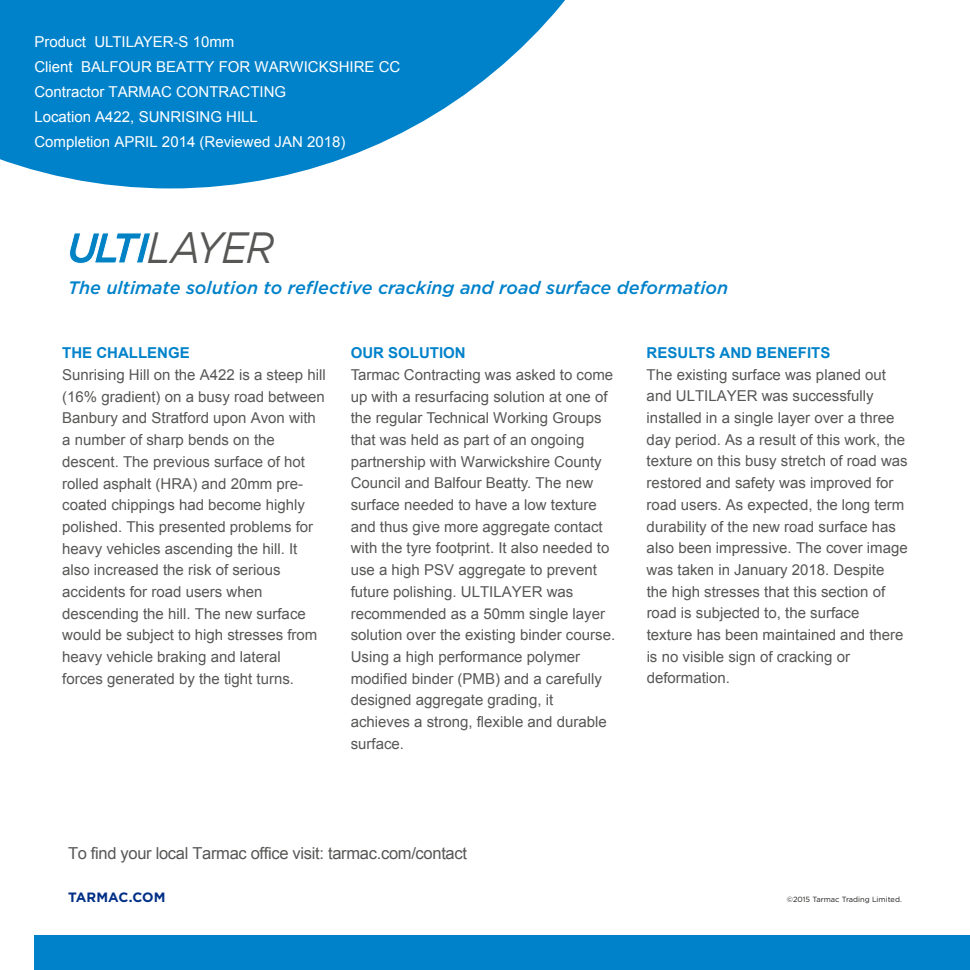
<style>
.page{position:relative;width:970px;height:970px;background:#fff}
.page>*{position:absolute;margin:0;border:0;box-sizing:border-box;transform-origin:0 0}
.t1{font:italic 43.8px "Gotham";letter-spacing:-.03em;color:#575756;scale:.9 1}
.t2{font:italic 500 18px "Gotham";color:#0082ca}
.t3{font:16.5px "Arial";letter-spacing:-.02em;color:#575756}
.t4{font:15px/21.8px "Arial";color:#575756}
.t5{font:15px/25px "Arial";color:#fff}
.t6{font:700 15px "Arial";color:#0082ca}
.t7{font:700 13.5px "Gotham";letter-spacing:.005em;color:#002f87}
.t8{font:7.5px "Gotham";color:#1d1d1b}
</style>
<div class="page">
<svg style="left:0;top:0;width:565px;height:188px;fill:#0082ca"></svg>
<div style="left:34px;top:935px;width:935px;height:34px;background:#0082ca"></div>
<svg style="left:69px;top:233px;width:82px;height:31px"></svg>
<p class="t5" style="left:34px;top:29px;width:367px">Product ULTILAYER-S 10mm<br>Client BALFOUR BEATTY FOR WARWICKSHIRE CC Contractor TARMAC CONTRACTING<br>Location A422, SUNRISING HILL<br>Completion APRIL 2014 (Reviewed JAN 2018)</p>
<h1 class="t1" style="left:147px;top:220px;width:143px">LAYER</h1>
<p class="t2" style="left:68px;top:275px;width:661px">The ultimate solution to reflective cracking and road surface deformation</p>
<p class="t6" style="left:62px;top:343px;width:129px">THE CHALLENGE</p>
<p class="t4" style="left:62px;top:364px;width:265px">Sunrising Hill on the A422 is a steep hill (16% gradient) on a busy road between Banbury and Stratford upon Avon with a number of sharp bends on the descent. The previous surface of hot rolled asphalt (HRA) and 20mm pre&shy;coated chippings had become highly polished. This presented problems for heavy vehicles ascending the hill. It also increased the risk of serious accidents for road users when descending the hill. The new surface would be subject to high stresses from heavy vehicle braking and lateral<br>forces generated by the tight turns.</p>
<p class="t6" style="left:351px;top:343px;width:117px">OUR SOLUTION</p>
<p class="t4" style="left:351px;top:364px;width:266px">Tarmac Contracting was asked to come up with a resurfacing solution at one of the regular Technical Working Groups that was held as part of an ongoing partnership with Warwickshire County Council and Balfour Beatty. The new surface needed to have a low texture and thus give more aggregate contact with the tyre footprint. It also needed to use a high PSV aggregate to prevent future polishing. ULTILAYER was recommended as a 50mm single layer solution over the existing binder course.<br>Using a high performance polymer modified binder (PMB) and a carefully designed aggregate grading, it achieves a strong, flexible and durable surface.</p>
<p class="t6" style="left:646px;top:342px;width:185px">RESULTS AND BENEFITS</p>
<p class="t4" style="left:646px;top:363px;width:262px">The existing surface was planed out and ULTILAYER was successfully installed in a single layer over a three day period. As a result of this work, the texture on this busy stretch of road was restored and safety was improved for road users. As expected, the long term durability of the new road surface has also been impressive. The cover image was taken in January 2018. Despite the high stresses that this section of road is subjected to, the surface texture has been maintained and there is no visible sign of cracking or deformation.</p>
<p class="t3" style="left:68px;top:842px;width:400px">To find your local Tarmac office visit: tarmac.com/contact</p>
<p class="t7" style="left:68px;top:888px;width:99px">TARMAC.COM</p>
<p class="t8" style="left:786px;top:894px;width:116px">©2015 Tarmac Trading Limited.</p>
</div>
